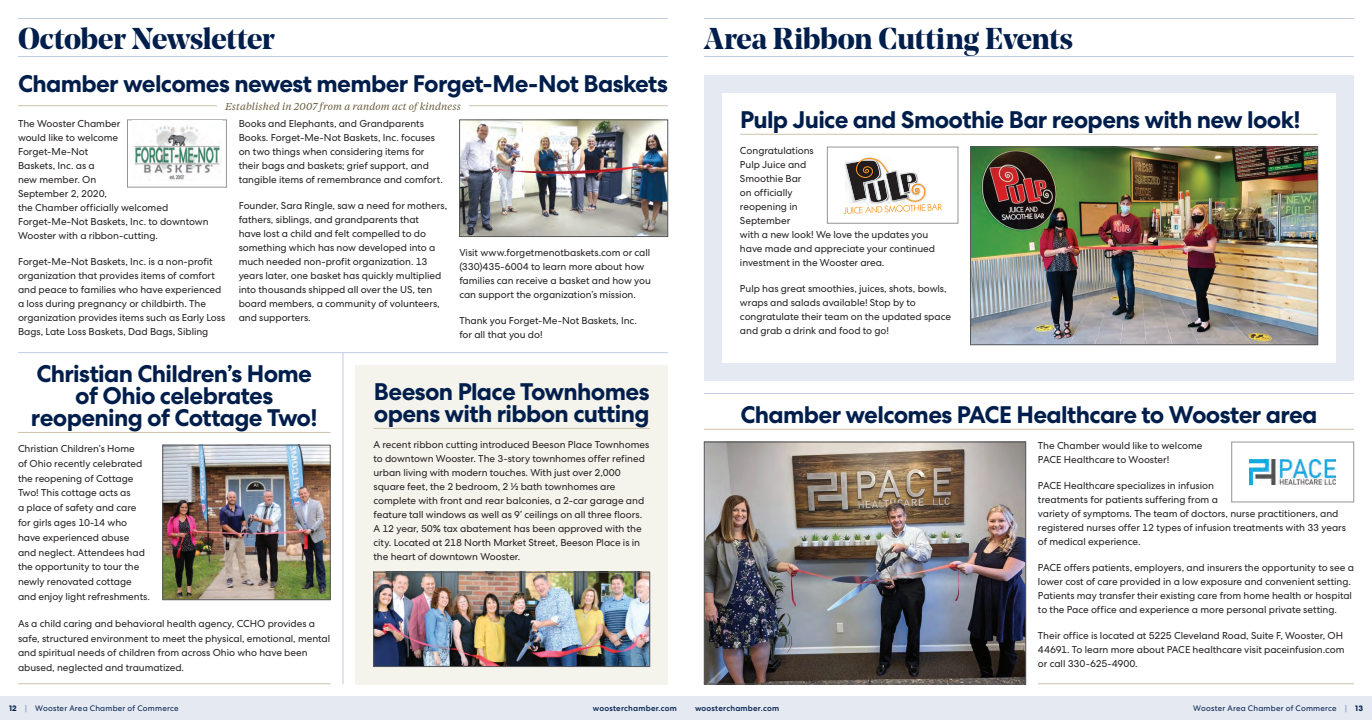
<style>
.page{position:relative;width:1372px;height:720px;background:#fff}
.page>*{position:absolute;margin:0;border:0;box-sizing:border-box;transform-origin:0 0}
.t1{font:700 30px "Noe Display";letter-spacing:-.01em;color:#001e4b}
.t2{font:700 24px/22px "Centra No 2";letter-spacing:-.025em;color:#001e4b;text-align:center}
.t3{font:10px/14px "Centra No 2";letter-spacing:-.005em;color:#231f20}
.t4{font:italic 10px "Tiempos Text";letter-spacing:.01em;color:#695f3e}
.t5{font:8px "Centra No 2";letter-spacing:.025em;color:#001e4b}
.t6{font:500 8px "Centra No 2";letter-spacing:.025em;color:#001e4b}
.s1{font-weight:700}
.s2{font-weight:500;color:#8ea1ca}
</style>
<div class="page">
<div style="left:704px;top:75px;width:650px;height:306px;background:#e4e9f2"></div>
<div style="left:722px;top:93px;width:614px;height:270px;background:#fff"></div>
<div style="left:356px;top:365px;width:312px;height:319px;background:#f4f3ec"></div>
<hr style="left:704px;top:18px;width:650px;height:1px;background:#c1cbe2">
<hr style="left:704px;top:56px;width:650px;height:1px;background:#c1cbe2">
<hr style="left:740px;top:134px;width:578px;height:1px;background:#cfc4a9">
<img style="left:972px;top:149px;width:344px;height:194px">
<div style="left:970px;top:147px;width:348px;height:198px;border:1px solid #57585a"></div>
<hr style="left:704px;top:393px;width:650px;height:1px;background:#c1cbe2">
<svg style="left:843px;top:157px;width:99px;height:57px"></svg>
<div style="left:827px;top:147px;width:131px;height:77px;border:1px solid #939598"></div>
<hr style="left:704px;top:429px;width:650px;height:1px;background:#cfc4a9">
<hr style="left:1038px;top:683px;width:316px;height:1px;background:#cfc4a9">
<div style="left:1231px;top:442px;width:123px;height:60px;background:#fff;border:1px solid #939598"></div>
<img style="left:1249px;top:460px;width:87px;height:24px">
<img style="left:706px;top:444px;width:318px;height:238px">
<div style="left:704px;top:442px;width:322px;height:242px;border:1px solid #57585a"></div>
<hr style="left:18px;top:352px;width:650px;height:1px;background:#c1cbe2">
<hr style="left:342px;top:352px;width:2px;height:332px;background:#c1cbe2">
<hr style="left:18px;top:18px;width:650px;height:1px;background:#c1cbe2">
<hr style="left:18px;top:56px;width:650px;height:1px;background:#c1cbe2">
<div style="left:127px;top:120px;width:100px;height:67px;background:#fff;border:1px solid #939598"></div>
<img style="left:133px;top:121px;width:88px;height:59px">
<img style="left:461px;top:122px;width:205px;height:113px">
<div style="left:459px;top:120px;width:209px;height:117px;border:1px solid #57585a"></div>
<hr style="left:18px;top:432px;width:312px;height:1px;background:#cfc4a9">
<img style="left:164px;top:447px;width:164px;height:151px">
<div style="left:162px;top:445px;width:168px;height:155px;border:1px solid #57585a"></div>
<hr style="left:18px;top:683px;width:312px;height:1px;background:#cfc4a9">
<hr style="left:374px;top:428px;width:276px;height:1px;background:#cfc4a9">
<img style="left:376px;top:574px;width:272px;height:91px">
<div style="left:374px;top:572px;width:276px;height:95px;border:1px solid #57585a"></div>
<hr style="left:18px;top:105px;width:199px;height:1px;background:#cfc4a9">
<hr style="left:469px;top:105px;width:199px;height:1px;background:#cfc4a9">
<div style="left:0;top:696px;width:1372px;height:24px;background:#e4e9f2"></div>
<h1 class="t1" style="left:18px;top:19px;width:258px">October Newsletter</h1>
<h2 class="t2" style="left:18px;top:73px;width:651px">Chamber welcomes newest member Forget-Me-Not Baskets</h2>
<p class="t4" style="left:225px;top:99px;width:237px">Established in 2007 from a random act of kindness</p>
<p class="t3" style="left:18px;top:116px;width:192px">The Wooster Chamber<br>would like to welcome<br>Forget-Me-Not<br>Baskets, Inc. as a<br>new member. On<br>September 2, 2020,<br>the Chamber officially welcomed<br>Forget-Me-Not Baskets, Inc. to downtown<br>Wooster with a ribbon-cutting.</p>
<p class="t3" style="left:18px;top:254px;width:209px">Forget-Me-Not Baskets, Inc. is a non-profit organization that provides items of comfort and peace to families who have experienced a loss during pregnancy or childbirth. The organization provides items such as Early Loss Bags, Late Loss Baskets, Dad Bags, Sibling</p>
<p class="t3" style="left:239px;top:116px;width:206px">Books and Elephants, and Grandparents Books. Forget-Me-Not Baskets, Inc. focuses on two things when considering items for their bags and baskets; grief support, and tangible items of remembrance and comfort.</p>
<p class="t3" style="left:239px;top:198px;width:210px">Founder, Sara Ringle, saw a need for mothers, fathers, siblings, and grandparents that<br>have lost a child and felt compelled to do something which has now developed into a much needed non-profit organization. 13 years later, one basket has quickly multiplied into thousands shipped all over the US, ten board members, a community of volunteers, and supporters.</p>
<p class="t3" style="left:459px;top:245px;width:193px">Visit www.forgetmenotbaskets.com or call (330)435-6004 to learn more about how families can receive a basket and how you can support the organization’s mission.</p>
<p class="t3" style="left:459px;top:313px;width:179px">Thank you Forget-Me-Not Baskets, Inc. for all that you do!</p>
<h2 class="t2" style="left:31px;top:363px;width:288px">Christian Children’s Home of Ohio celebrates reopening of Cottage Two!</h2>
<p class="t3" style="left:18px;top:441px;width:134px;line-height:14.8px">Christian Children’s Home<br>of Ohio recently celebrated the reopening of Cottage<br>Two! This cottage acts as<br>a place of safety and care for girls ages 10-14 who have experienced abuse and neglect. Attendees had the opportunity to tour the newly renovated cottage and enjoy light refreshments.</p>
<p class="t3" style="left:18px;top:616px;width:314px;line-height:14.8px">As a child caring and behavioral health agency, CCHO provides a safe, structured environment to meet the physical, emotional, mental and spiritual needs of children from across Ohio who have been abused, neglected and traumatized.</p>
<h2 class="t2" style="left:374px;top:381px;width:277px;text-align:left">Beeson Place Townhomes opens with ribbon cutting</h2>
<p class="t3" style="left:374px;top:438px;width:277px">A recent ribbon cutting introduced Beeson Place Townhomes to downtown Wooster. The 3-story townhomes offer refined urban living with modern touches. With just over 2,000 square feet, the 2 bedroom, 2 1/2 bath townhomes are complete with front and rear balconies, a 2-car garage and feature tall windows as well as 9’ ceilings on all three floors.<br>A 12 year, 50% tax abatement has been approved with the city. Located at 218 North Market Street, Beeson Place is in the heart of downtown Wooster.</p>
<h1 class="t1" style="left:704px;top:19px;width:371px">Area Ribbon Cutting Events</h1>
<h2 class="t2" style="left:740px;top:109px;width:562px">Pulp Juice and Smoothie Bar reopens with new look!</h2>
<p class="t3" style="left:740px;top:143px;width:197px">Congratulations<br>Pulp Juice and<br>Smoothie Bar<br>on officially<br>reopening in<br>September<br>with a new look! We love the updates you have made and appreciate your continued investment in the Wooster area.</p>
<p class="t3" style="left:740px;top:281px;width:213px">Pulp has great smoothies, juices, shots, bowls, wraps and salads available! Stop by to congratulate their team on the updated space and grab a drink and food to go!</p>
<h2 class="t2" style="left:740px;top:404px;width:579px">Chamber welcomes PACE Healthcare to Wooster area</h2>
<p class="t3" style="left:1038px;top:438px;width:166px">The Chamber would like to welcome<br>PACE Healthcare to Wooster!</p>
<p class="t3" style="left:1038px;top:478px;width:310px">PACE Healthcare specializes in infusion<br>treatments for patients suffering from a<br>variety of symptoms. The team of doctors, nurse practitioners, and registered nurses offer 12 types of infusion treatments with 33 years of medical experience.</p>
<p class="t3" style="left:1038px;top:560px;width:317px">PACE offers patients, employers, and insurers the opportunity to see a lower cost of care provided in a low exposure and convenient setting.<br>Patients may transfer their existing care from home health or hospital to the Pace office and experience a more personal private setting.</p>
<p class="t3" style="left:1038px;top:628px;width:308px">Their office is located at 5225 Cleveland Road, Suite F, Wooster, OH<br>44691. To learn more about PACE healthcare visit paceinfusion.com or call 330-625-4900.</p>
<p class="t5" style="left:9px;top:704px;width:171px"><span class="s1">12</span> <span class="s2">|</span> Wooster Area Chamber of Commerce</p>
<p class="t6" style="left:593px;top:703px;width:86px">woosterchamber.com</p>
<p class="t6" style="left:695px;top:703px;width:86px">woosterchamber.com</p>
<p class="t5" style="left:1193px;top:704px;width:171px">Wooster Area Chamber of Commerce <span class="s2">|</span> <span class="s1">13</span></p>
</div>
